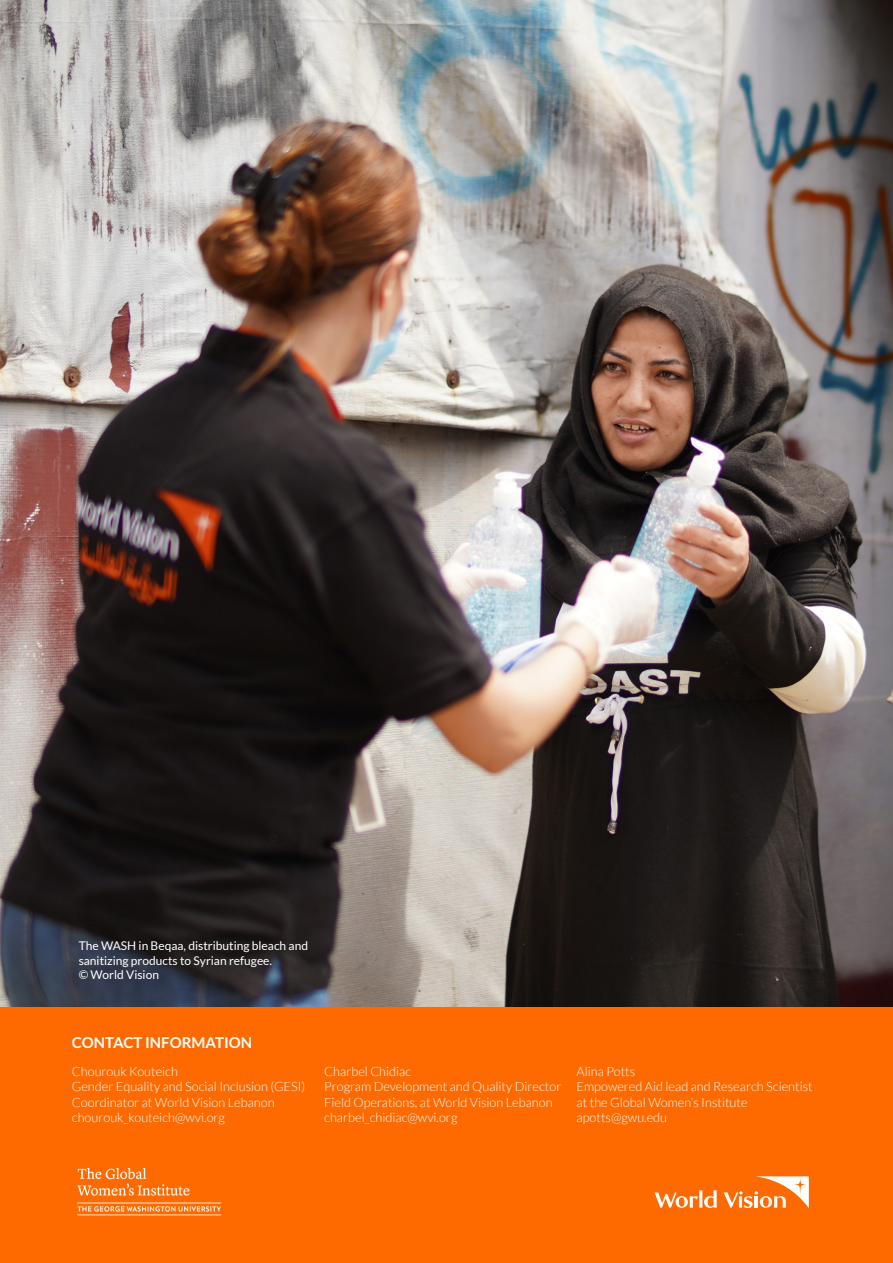
<style>
.page{position:relative;width:893px;height:1263px;background:#fff}
.page>*{position:absolute;margin:0;border:0;box-sizing:border-box;transform-origin:0 0}
.t1{font:700 15px "Lato";color:#fff}
.No_Spacing{font:300 12.75px/15.3px "Lato";color:#fff}
.t2{font:12px/14.4px "Lato";color:#fff}
</style>
<div class="page">
<img style="left:0;top:0;width:893px;height:1008px">
<div style="left:0;top:1008px;width:893px;height:255px;background:#ff6a00"></div>
<svg style="left:655px;top:1176px;width:154px;height:32px"></svg>
<img style="left:77px;top:1167px;width:145px;height:49px">
<p class="t2" style="left:79px;top:939px;width:231px">The WASH in Beqaa, distributing bleach and sanitizing products to Syrian refugee.<br>© World Vision</p>
<p class="t1" style="left:72px;top:1034px;width:182px">CONTACT INFORMATION</p>
<p class="No_Spacing" style="left:72px;top:1064px;width:108px">Chourouk Kouteich</p>
<p class="No_Spacing" style="left:72px;top:1079px;width:235px">Gender Equality and Social Inclusion (GESI)<br>Coordinator at World Vision Lebanon chourouk_kouteich@wvi.org</p>
<p class="No_Spacing" style="left:324px;top:1064px;width:88px">Charbel Chidiac</p>
<p class="No_Spacing" style="left:324px;top:1079px;width:239px">Program Development and Quality Director<br>Field Operations, at World Vision Lebanon charbel_chidiac@wvi.org</p>
<p class="No_Spacing" style="left:577px;top:1064px;width:60px">Alina Potts</p>
<p class="No_Spacing" style="left:577px;top:1079px;width:238px">Empowered Aid lead and Research Scientist at the Global Women’s Institute apotts@gwu.edu</p>
</div>
